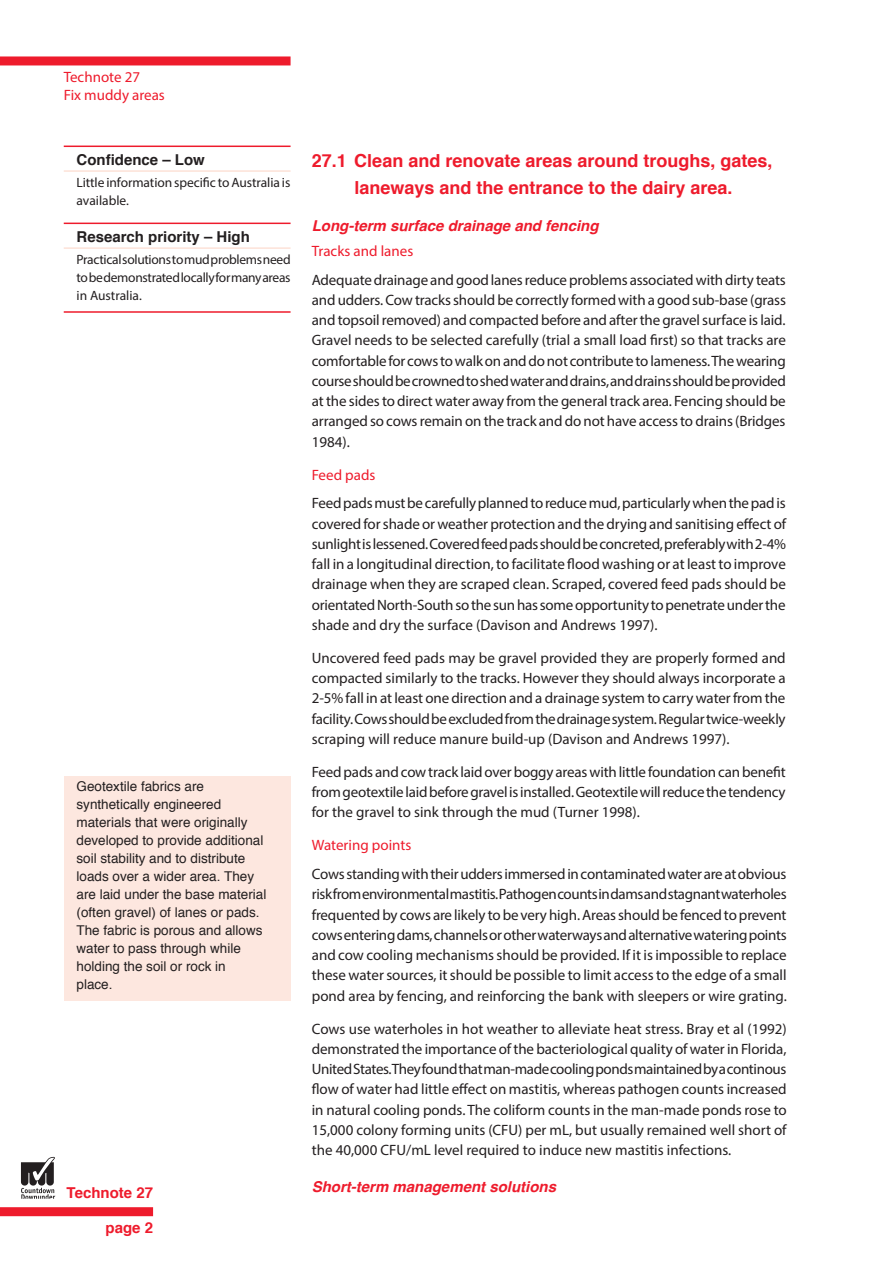
<style>
.page{position:relative;width:893px;height:1263px;background:#fff}
.page>*{position:absolute;margin:0;border:0;box-sizing:border-box;transform-origin:0 0}
.technote-xhead{font:700 18px/27px "Helvetica";color:#ee1b2c;text-align:center}
.technote-text{font:15px/20.2px "Myriad Pro";color:#231f20;text-align:justify}
.technote-xhead2{font:italic 700 15px "Helvetica";color:#ee1b2c}
.technote-xhead3{font:15px "Myriad Pro";color:#ee1b2c}
.technote-bar-head{font:700 15px "Helvetica";color:#231f20}
.technote_page_header{font:15px/18px "Myriad Pro";color:#ee1b2c}
.technote_page_no{font:700 15px "Helvetica";color:#ee1b2c}
.technote_poi{font:13.5px/18px "Helvetica";color:#231f20}
.technote-bar-text_ru{font:13.5px/18px "Myriad Pro";letter-spacing:-.025em;color:#231f20;text-align:justify}
.technote-bar-text{font:13.5px/18px "Myriad Pro";letter-spacing:-.005em;color:#231f20}
</style>
<div class="page">
<div style="left:0;top:56px;width:291px;height:9px;background:#ee1b2c"></div>
<div style="left:0;top:1207px;width:153px;height:9px;background:#ee1b2c"></div>
<svg style="left:21px;top:1157px;width:34px;height:42px"></svg>
<div style="left:64px;top:776px;width:227px;height:224px;background:#fde7df"></div>
<hr style="left:64px;top:146px;width:227px;height:1px;background:#ee1b2c">
<hr style="left:64px;top:171px;width:227px;height:1px;background:#fcd3c4">
<hr style="left:64px;top:223px;width:227px;height:1px;background:#ee1b2c">
<hr style="left:64px;top:248px;width:227px;height:1px;background:#fcd3c4">
<hr style="left:64px;top:311px;width:227px;height:2px;background:#ee1b2c">
<p class="technote_page_header" style="left:64px;top:68px;width:103px">Technote 27<br>Fix muddy areas</p>
<p class="technote-bar-head" style="left:76px;top:147px;width:130px">Confidence – Low</p>
<p class="technote-bar-text" style="left:76px;top:173px;width:215px">Little information specific to Australia is available.</p>
<p class="technote-bar-head" style="left:76px;top:224px;width:175px">Research priority – High</p>
<p class="technote-bar-text_ru" style="left:76px;top:250px;width:216px">Practical solutions to mud problems need to be demonstrated locally for many areas in Australia.</p>
<p class="technote_poi" style="left:76px;top:777px;width:191px">Geotextile fabrics are synthetically engineered materials that were originally developed to provide additional soil stability and to distribute loads over a wider area. They are laid under the base material (often gravel) of lanes or pads.<br>The fabric is porous and allows water to pass through while holding the soil or rock in<br>place.</p>
<p class="technote_page_no" style="left:67px;top:1180px;width:88px">Technote 27</p>
<p class="technote_page_no" style="left:106px;top:1215px;width:49px">page 2</p>
<p class="technote-xhead" style="left:312px;top:147px;width:462px">27.1 Clean and renovate areas around troughs, gates, laneways and the entrance to the dairy area.</p>
<p class="technote-xhead2" style="left:312px;top:214px;width:288px">Long-term surface drainage and fencing</p>
<p class="technote-xhead3" style="left:312px;top:241px;width:103px">Tracks and lanes</p>
<p class="technote-text" style="left:312px;top:269px;width:476px">Adequate drainage and good lanes reduce problems associated with dirty teats and udders. Cow tracks should be correctly formed with a good sub-base (grass and topsoil removed) and compacted before and after the gravel surface is laid.<br>Gravel needs to be selected carefully (trial a small load first) so that tracks are comfortable for cows to walk on and do not contribute to lameness. The wearing course should be crowned to shed water and drains, and drains should be provided at the sides to direct water away from the general track area. Fencing should be arranged so cows remain on the track and do not have access to drains (Bridges 1984).</p>
<p class="technote-xhead3" style="left:312px;top:465px;width:65px">Feed pads</p>
<p class="technote-text" style="left:312px;top:493px;width:476px">Feed pads must be carefully planned to reduce mud, particularly when the pad is covered for shade or weather protection and the drying and sanitising effect of sunlight is lessened. Covered feed pads should be concreted, preferably with 2-4% fall in a longitudinal direction, to facilitate flood washing or at least to improve drainage when they are scraped clean. Scraped, covered feed pads should be orientated North-South so the sun has some opportunity to penetrate under the shade and dry the surface (Davison and Andrews 1997).</p>
<p class="technote-text" style="left:312px;top:647px;width:475px">Uncovered feed pads may be gravel provided they are properly formed and compacted similarly to the tracks. However they should always incorporate a 2-5% fall in at least one direction and a drainage system to carry water from the facility. Cows should be excluded from the drainage system. Regular twice-weekly scraping will reduce manure build-up (Davison and Andrews 1997).</p>
<p class="technote-text" style="left:312px;top:761px;width:476px">Feed pads and cow track laid over boggy areas with little foundation can benefit from geotextile laid before gravel is installed. Geotextile will reduce the tendency for the gravel to sink through the mud (Turner 1998).</p>
<p class="technote-xhead3" style="left:312px;top:836px;width:101px">Watering points</p>
<p class="technote-text" style="left:312px;top:864px;width:476px">Cows standing with their udders immersed in contaminated water are at obvious risk from environmental mastitis. Pathogen counts in dams and stagnant waterholes frequented by cows are likely to be very high. Areas should be fenced to prevent cows entering dams, channels or other waterways and alternative watering points and cow cooling mechanisms should be provided. If it is impossible to replace these water sources, it should be possible to limit access to the edge of a small pond area by fencing, and reinforcing the bank with sleepers or wire grating.</p>
<p class="technote-text" style="left:312px;top:1018px;width:476px">Cows use waterholes in hot weather to alleviate heat stress. Bray et al (1992) demonstrated the importance of the bacteriological quality of water in Florida, United States. They found that man-made cooling ponds maintained by a continous flow of water had little effect on mastitis, whereas pathogen counts increased in natural cooling ponds. The coliform counts in the man-made ponds rose to 15,000 colony forming units (CFU) per mL, but usually remained well short of the 40,000 CFU/mL level required to induce new mastitis infections.</p>
<p class="technote-xhead2" style="left:312px;top:1175px;width:246px">Short-term management solutions</p>
</div>
